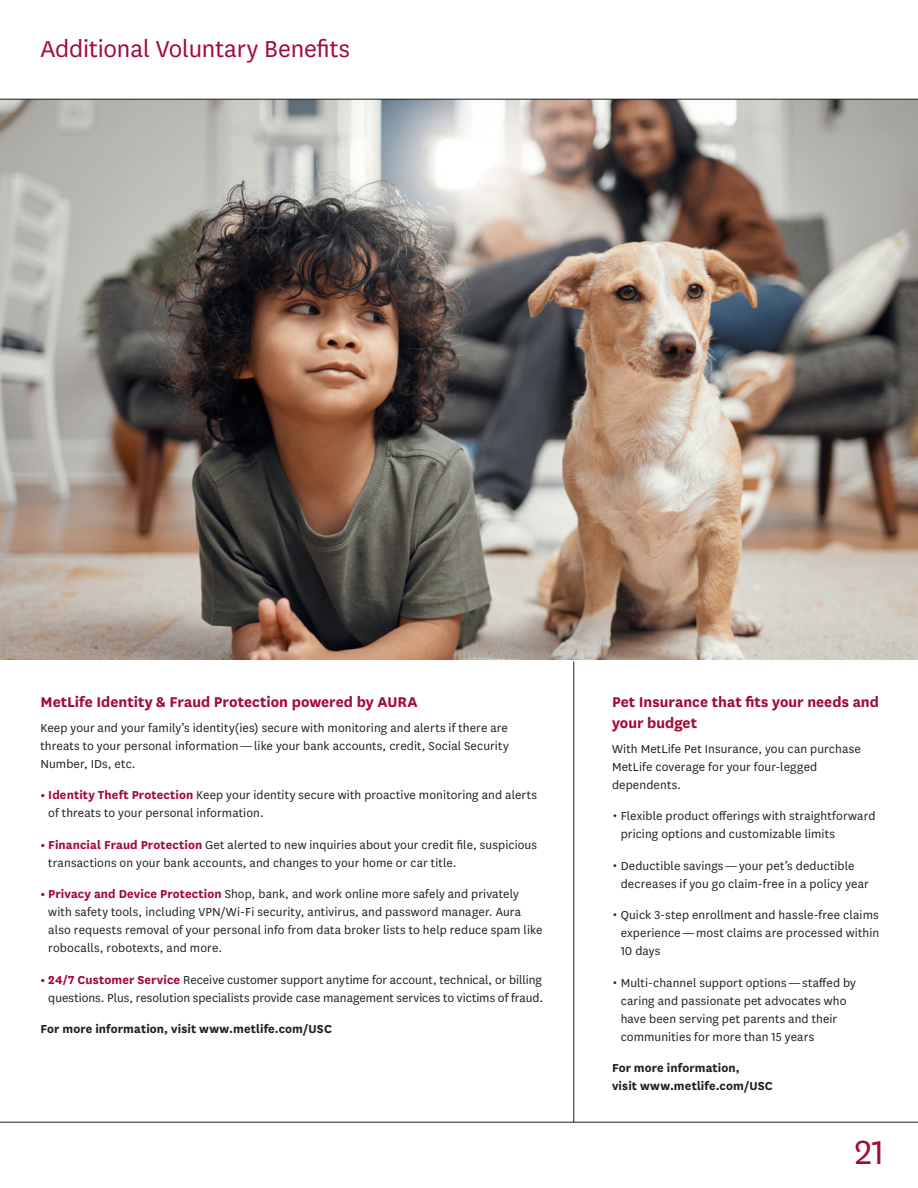
<style>
.page{position:relative;width:918px;height:1188px;background:#fff}
.page>*{position:absolute;margin:0;border:0;box-sizing:border-box;transform-origin:0 0}
.t1{font:39px "National";color:#a30a34}
.t2{font:27px "National";letter-spacing:-.005em;color:#a30a34}
.t3{font:700 16.5px/21px "National";color:#a30a34}
.t4{font:13.5px/18px "National";letter-spacing:.01em;color:#231f20}
.t5{font:700 13.5px/18px "National";letter-spacing:.01em;color:#231f20}
.s1{font-weight:700;color:#a30a34}
.s2{font-size:18px}
</style>
<div class="page">
<hr style="left:573px;top:662px;width:1px;height:460px;background:#231f20">
<img style="left:0;top:100px;width:918px;height:560px">
<hr style="left:0;top:1122px;width:918px;height:1px;background:#231f20">
<hr style="left:0;top:99px;width:918px;height:1px;background:#231f20">
<p class="t2" style="left:40px;top:32px;width:311px">Additional Voluntary Benefits</p>
<p class="t3" style="left:40px;top:690px;width:379px">MetLife Identity &amp; Fraud Protection powered by AURA</p>
<p class="t4" style="left:40px;top:718px;width:470px;text-align:justify">Keep your and your family’s identity(ies) secure with monitoring and alerts if there are threats to your personal information—like your bank accounts, credit, Social Security Number, IDs, etc.</p>
<p class="t4" style="left:48px;top:785px;width:490px;text-indent:-8px"><span class="s1">• Identity Theft Protection</span> Keep your identity secure with proactive monitoring and alerts of threats to your personal information.</p>
<p class="t4" style="left:48px;top:835px;width:490px;text-indent:-8px"><span class="s1">• Financial Fraud Protection</span> Get alerted to new inquiries about your credit file, suspicious transactions on your bank accounts, and changes to your home or car title.</p>
<p class="t4" style="left:48px;top:884px;width:496px;text-indent:-8px"><span class="s1">• Privacy and Device Protection</span> Shop, bank, and work online more safely and privately with safety tools, including VPN/Wi-Fi security, antivirus, and password manager. Aura also requests removal of your personal info from data broker lists to help reduce spam like robocalls, robotexts, and more.</p>
<p class="t4" style="left:40px;top:970px;width:504px;text-align:center"><span class="s1">• 24/7 Customer Service</span> Receive customer support anytime for account, technical, or billing questions. Plus, resolution specialists provide case management services to victims of fraud.</p>
<p class="t5" style="left:40px;top:1019px;width:293px">For more information, visit www.metlife.com/USC</p>
<p class="t3" style="left:612px;top:690px;width:269px">Pet Insurance that fits your needs and your budget</p>
<p class="t4" style="left:612px;top:739px;width:250px">With MetLife Pet Insurance, you can purchase<br>MetLife coverage for your four-legged dependents.</p>
<p class="t4" style="left:621px;top:806px;width:256px;text-indent:-9px"><span class="s2">•</span> Flexible product offerings with straightforward pricing options and customizable limits</p>
<p class="t4" style="left:621px;top:856px;width:250px;text-indent:-9px"><span class="s2">•</span> Deductible savings—your pet’s deductible decreases if you go claim-free in a policy year</p>
<p class="t4" style="left:621px;top:905px;width:260px;text-align:justify;text-indent:-9px"><span class="s2">•</span> Quick 3-step enrollment and hassle-free claims experience—most claims are processed within 10 days</p>
<p class="t4" style="left:621px;top:973px;width:237px;text-indent:-9px"><span class="s2">•</span> Multi-channel support options—staffed by caring and passionate pet advocates who have been serving pet parents and their communities for more than 15 years</p>
<p class="t5" style="left:612px;top:1058px;width:162px">For more information,<br>visit www.metlife.com/USC</p>
<p class="t1" style="left:855px;top:1127px;width:31px">21</p>
</div>
